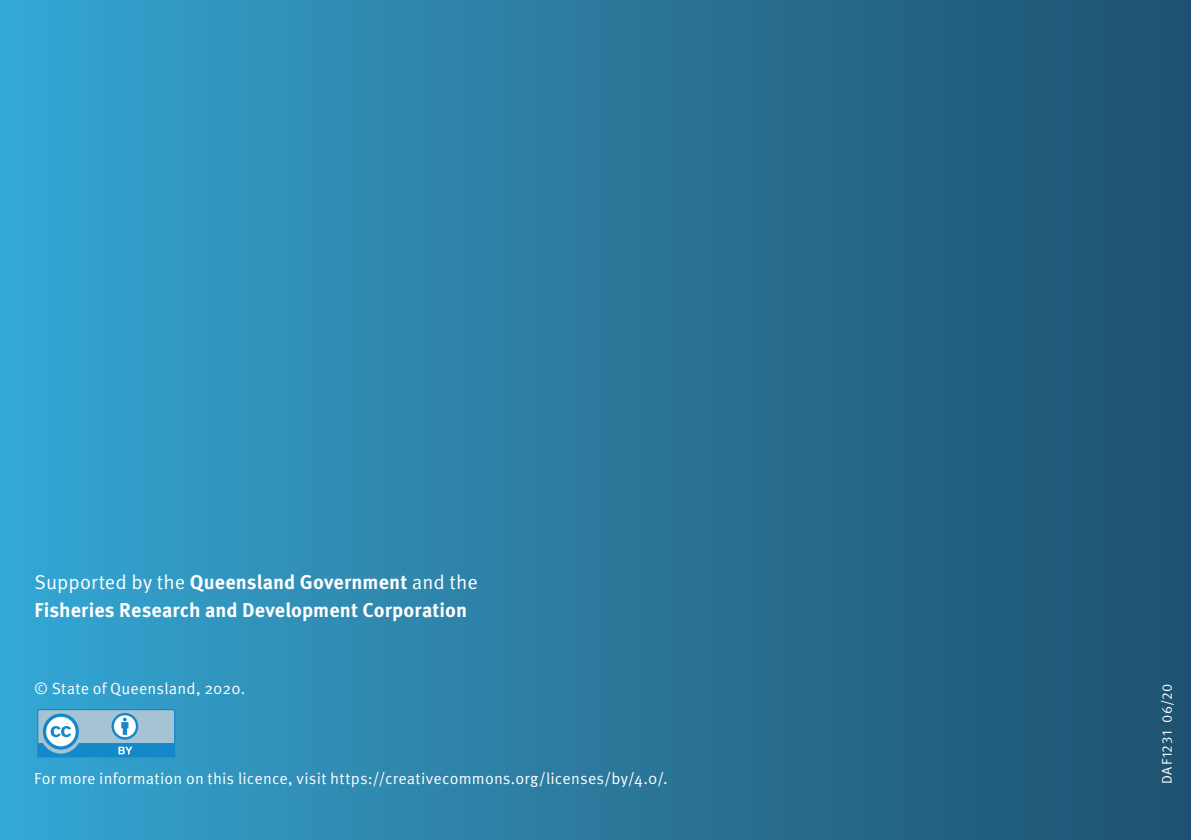
<style>
.page{position:relative;width:1191px;height:840px;background:#fff}
.page>*{position:absolute;margin:0;border:0;box-sizing:border-box;transform-origin:0 0}
.t1{font:700 20px/28px "Meta OT";color:#fff}
.Body{font:16px "Meta OT";letter-spacing:.01em;color:#fff}
.t2{font:14px "Meta OT";letter-spacing:.045em;color:#fff}
.s1{font-weight:400}
</style>
<div class="page">
<div style="left:0;top:0;width:1191px;height:839px;background:linear-gradient(to right,#36a6d1,#1f4f6c)"></div>
<svg style="left:37px;top:708px;width:138px;height:49px;background:#77b4d4"></svg>
<p class="t1" style="left:34px;top:567px;width:445px"><span class="s1">Supported by the</span> Queensland Government <span class="s1">and the<br></span>Fisheries Research and Development Corporation</p>
<p class="Body" style="left:34px;top:678px;width:212px">© State of Queensland, 2020.</p>
<p class="Body" style="left:34px;top:768px;width:635px">For more information on this licence, visit https://creativecommons.org/licenses/by/4.0/.</p>
<p class="t2" style="left:1158px;top:783px;width:102px;rotate:-90deg">DAF1231 06/20</p>
</div>
